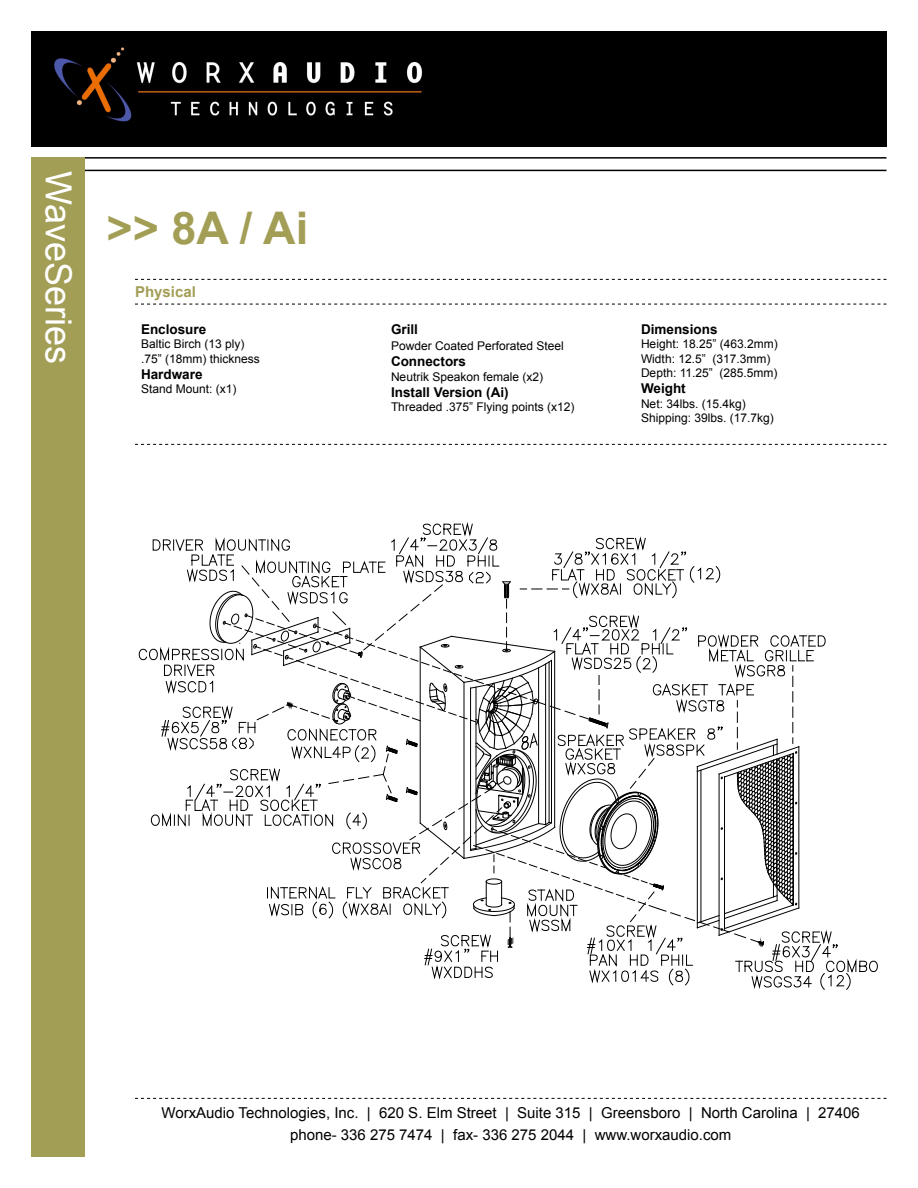
<style>
.page{position:relative;width:918px;height:1188px;background:#fff}
.page>*{position:absolute;margin:0;border:0;box-sizing:border-box;transform-origin:0 0}
.t1{font:700 45px "Arial";color:#a39e55}
.t2{font:36px "Arial";color:#fff}
.t3{font:15px "Arial";color:#000}
.t4{font:700 15px "Arial";color:#a39e55}
.t5{font:700 13.5px "Arial";color:#000}
.t6{font:12px "Arial";color:#000}
</style>
<div class="page">
<hr style="left:33px;top:157px;width:853px;height:2px;background:#000">
<hr style="left:56px;top:170px;width:830px;height:1px;background:#000">
<div style="left:32px;top:32px;width:854px;height:115px;background:#000"></div>
<div style="left:32px;top:157px;width:53px;height:999px;background:#a39e55"></div>
<svg style="left:135px;top:279px;width:751px;height:1px"></svg>
<svg style="left:135px;top:304px;width:751px;height:1px"></svg>
<svg style="left:135px;top:1098px;width:751px;height:1px"></svg>
<svg style="left:135px;top:444px;width:751px;height:1px"></svg>
<svg style="left:139px;top:523px;width:739px;height:467px"></svg>
<p class="t2" style="left:79px;top:171px;width:194px;rotate:90deg">WaveSeries</p>
<p class="t1" style="left:106px;top:203px;width:203px">&gt;&gt; 8A / Ai</p>
<p class="t4" style="left:135px;top:283px;width:62px">Physical</p>
<p class="t5" style="left:141px;top:322px;width:67px">Enclosure</p>
<p class="t6" style="left:141px;top:337px;width:105px">Baltic Birch (13 ply)</p>
<p class="t6" style="left:141px;top:352px;width:120px">.75” (18mm) thickness</p>
<p class="t5" style="left:141px;top:367px;width:63px">Hardware</p>
<p class="t6" style="left:141px;top:382px;width:97px">Stand Mount: (x1)</p>
<p class="t5" style="left:391px;top:322px;width:29px">Grill</p>
<p class="t6" style="left:391px;top:339px;width:174px">Powder Coated Perforated Steel</p>
<p class="t5" style="left:391px;top:354px;width:77px">Connectors</p>
<p class="t6" style="left:391px;top:370px;width:154px">Neutrik Speakon female (x2)</p>
<p class="t5" style="left:391px;top:385px;width:119px">Install Version (Ai)</p>
<p class="t6" style="left:391px;top:400px;width:185px">Threaded .375” Flying points (x12)</p>
<p class="t5" style="left:641px;top:322px;width:78px">Dimensions</p>
<p class="t6" style="left:641px;top:337px;width:138px">Height: 18.25” (463.2mm)</p>
<p class="t6" style="left:641px;top:352px;width:131px">Width: 12.5” (317.3mm)</p>
<p class="t6" style="left:641px;top:366px;width:138px">Depth: 11.25” (285.5mm)</p>
<p class="t5" style="left:641px;top:381px;width:46px">Weight</p>
<p class="t6" style="left:641px;top:397px;width:106px">Net: 34lbs. (15.4kg)</p>
<p class="t6" style="left:641px;top:411px;width:134px">Shipping: 39lbs. (17.7kg)</p>
<p class="t3" style="left:162px;top:1104px;width:700px">WorxAudio Technologies, Inc. | 620 S. Elm Street | Suite 315 | Greensboro | North Carolina | 27406</p>
<p class="t3" style="left:290px;top:1127px;width:443px">phone- 336 275 7474 | fax- 336 275 2044 | www.worxaudio.com</p>
</div>
